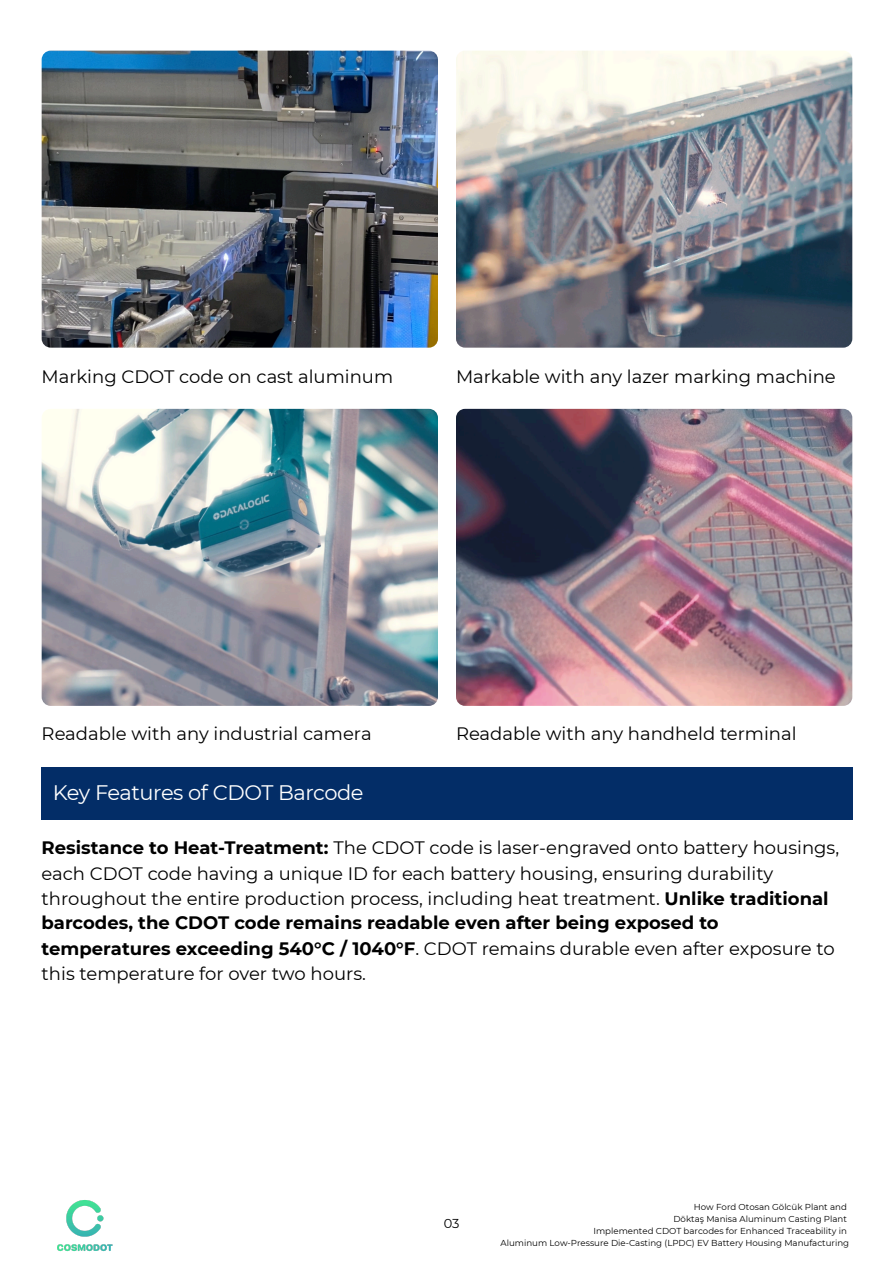
<style>
.page{position:relative;width:894px;height:1263px;background:#fff}
.page>*{position:absolute;margin:0;border:0;box-sizing:border-box;transform-origin:0 0}
.t1{font:21px "Montserrat";letter-spacing:-.02em;color:#fff}
.t2{font:18px/25.2px "Montserrat";color:#000}
.t3{font:12.9px "Montserrat";color:#000}
.t4{font:8.7px/11.7px "Montserrat";color:#000;text-align:right}
.s1{font-weight:700}
.s2{font-style:inherit}
</style>
<div class="page">
<img style="left:42px;top:51px;width:396px;height:297px;border-radius:9px">
<img style="left:456px;top:51px;width:396px;height:297px;border-radius:9px">
<img style="left:42px;top:409px;width:396px;height:296px;border-radius:9px">
<img style="left:456px;top:409px;width:396px;height:296px;border-radius:9px">
<div style="left:42px;top:767px;width:810px;height:53px;background:#032d67"></div>
<img style="left:57px;top:1200px;width:56px;height:52px">
<p class="t2" style="left:42px;top:363px;width:353px">Marking CDOT code on cast aluminum</p>
<p class="t2" style="left:456px;top:363px;width:381px">Markable with any lazer marking machine</p>
<p class="t2" style="left:42px;top:721px;width:331px">Readable with any industrial camera</p>
<p class="t2" style="left:456px;top:721px;width:342px">Readable with any handheld terminal</p>
<p class="t1" style="left:53px;top:780px;width:312px">Key Features of CDOT Barcode</p>
<h1 class="t2" style="left:42px;top:835px;width:798px"><span class="s1">Resistance to Heat-Treatment:</span> The CDOT code is laser-engraved onto battery housings, each CDOT code having a unique ID for each battery housing, ensuring durability throughout the entire production process, including heat treatment. <span class="s1">Unlike traditional barcodes, the CDOT code remains readable even after being exposed to temperatures exceeding 540°C / 1040°F</span>. CDOT remains durable even after exposure to this temperature for over two hours.</h1>
<p class="t3" style="left:443px;top:1216px;width:17px">0<span class="s2">3</span></p>
<p class="t4" style="left:500px;top:1201px;width:350px">How Ford Otosan Gölcük Plant and<br>Döktaş Manisa Aluminum Casting Plant<br>Implemented CDOT barcodes for Enhanced Traceability in<br>Aluminum Low-Pressure Die-Casting (LPDC) EV Battery Housing Manufacturing</p>
</div>
